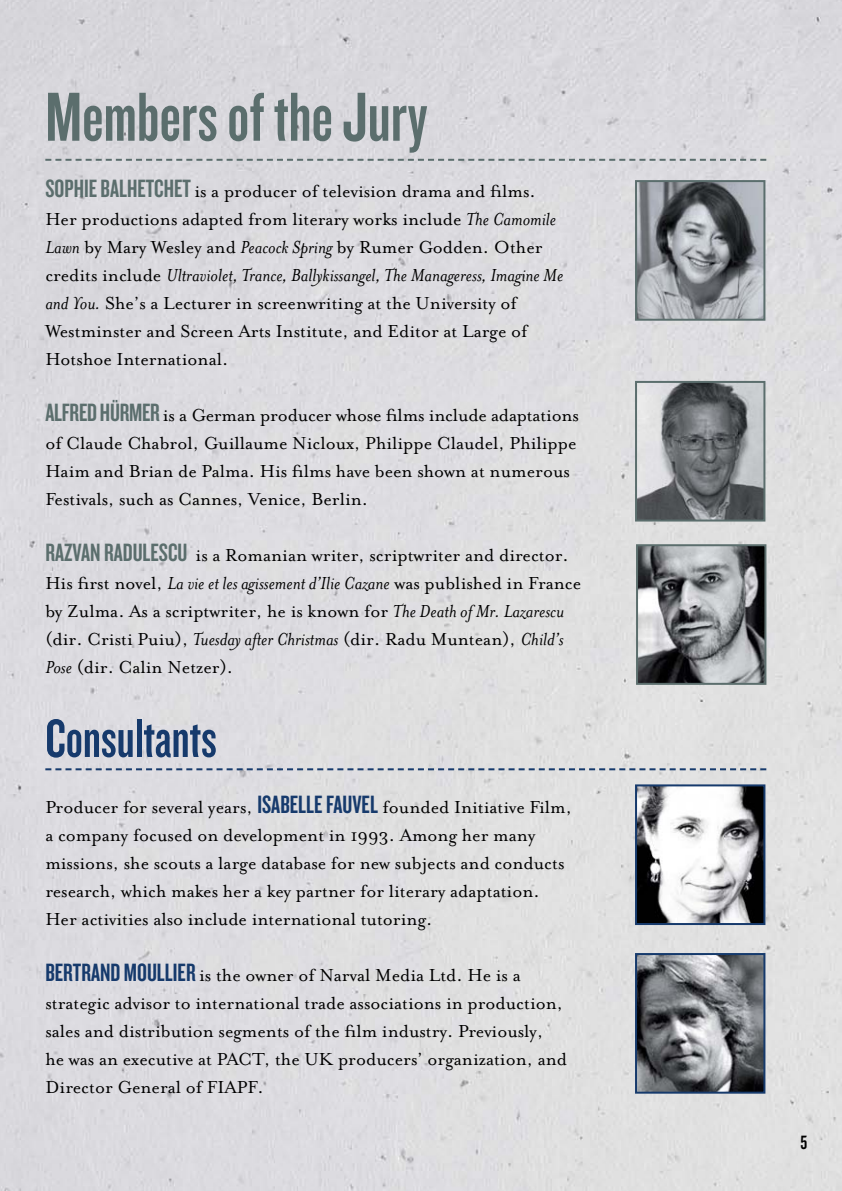
<style>
.page{position:relative;width:842px;height:1191px;background:#dddce0}
.page>*{position:absolute;margin:0;border:0;box-sizing:border-box;transform-origin:0 0}
.t1{font:72px "Knockout HTF48 Featherweight";color:#5b6e6d}
.t2{font:56px "Knockout HTF48 Featherweight";color:#163a6c}
.t3{font:20px/28px "Mrs Eaves Roman";color:#000}
.t4{font:italic 20px "Mrs Eaves";color:#000}
.t5{font:20px "Knockout HTF48 Featherweight";color:#000}
.s1{font-family:"Knockout HTF48 Featherweight";font-size:26px;color:#5b6e6d}
.s2{font-family:"Mrs Eaves";font-style:italic}
.s3{font-family:"Mrs Eaves Roman";font-style:normal}
.s4{font-family:"Knockout HTF48 Featherweight";font-size:26px;color:#163a6c}
</style>
<div class="page">
<img style="left:639px;top:547px;width:124px;height:135px">
<div style="left:636px;top:544px;width:130px;height:141px;border:2px solid #5b6e6d"></div>
<img style="left:638px;top:787px;width:124px;height:135px">
<div style="left:635px;top:784px;width:130px;height:141px;border:2px solid #163a6c"></div>
<img style="left:638px;top:956px;width:124px;height:134px">
<div style="left:635px;top:953px;width:130px;height:140px;border:2px solid #163a6c"></div>
<img style="left:638px;top:384px;width:124px;height:134px">
<div style="left:635px;top:381px;width:130px;height:140px;border:2px solid #5b6e6d"></div>
<img style="left:638px;top:183px;width:124px;height:135px">
<div style="left:635px;top:180px;width:130px;height:141px;border:2px solid #5b6e6d"></div>
<svg style="left:45px;top:159px;width:721px;height:2px"></svg>
<svg style="left:45px;top:768px;width:721px;height:2px"></svg>
<h1 class="t1" style="left:45px;top:81px;width:384px">Members of the Jury</h1>
<p class="t3" style="left:45px;top:177px;width:512px"><span class="s1">SOPHIE BALHETCHET</span> is a producer of television drama and films.<br>Her productions adapted from literary works include <span class="s2">The Camomile<br>Lawn</span> by Mary Wesley and <span class="s2">Peacock Spring</span> by Rumer Godden. Other</p>
<p class="t4" style="left:45px;top:264px;width:519px"><span class="s3">credits include</span> Ultraviolet, Trance, Ballykissangel, The Manageress, Imagine Me</p>
<p class="t3" style="left:45px;top:289px;width:484px"><span class="s2">and You.</span> She’s a Lecturer in screenwriting at the University of<br>Westminster and Screen Arts Institute, and Editor at Large of<br>Hotshoe International.</p>
<p class="t3" style="left:45px;top:401px;width:535px"><span class="s1">ALFRED HÜRMER</span> is a German producer whose films include adaptations of Claude Chabrol, Guillaume Nicloux, Philippe Claudel, Philippe Haim and Brian de Palma. His films have been shown at numerous Festivals, such as Cannes, Venice, Berlin.</p>
<p class="t3" style="left:45px;top:541px;width:537px"><span class="s1">RAZVAN RADULESCU</span> is a Romanian writer, scriptwriter and director.<br>His first novel, <span class="s2">La vie et les agissement d’Ilie Cazane</span> was published in France by Zulma. As a scriptwriter, he is known for <span class="s2">The Death of Mr. Lazarescu </span>(dir. Cristi Puiu), <span class="s2">Tuesday after Christmas</span> (dir. Radu Muntean), <span class="s2">Child’s Pose</span> (dir. Calin Netzer).</p>
<h2 class="t2" style="left:45px;top:710px;width:173px">Consultants</h2>
<p class="t3" style="left:45px;top:793px;width:528px">Producer for several years, <span class="s4">ISABELLE FAUVEL</span> founded Initiative Film, a company focused on development in 1993. Among her many missions, she scouts a large database for new subjects and conducts research, which makes her a key partner for literary adaptation.<br>Her activities also include international tutoring.</p>
<p class="t3" style="left:45px;top:961px;width:523px"><span class="s4">BERTRAND MOULLIER</span> is the owner of Narval Media Ltd. He is a strategic advisor to international trade associations in production, sales and distribution segments of the film industry. Previously, he was an executive at PACT, the UK producers’ organization, and Director General of FIAPF.</p>
<p class="t5" style="left:800px;top:1132px;width:8px">5</p>
</div>
